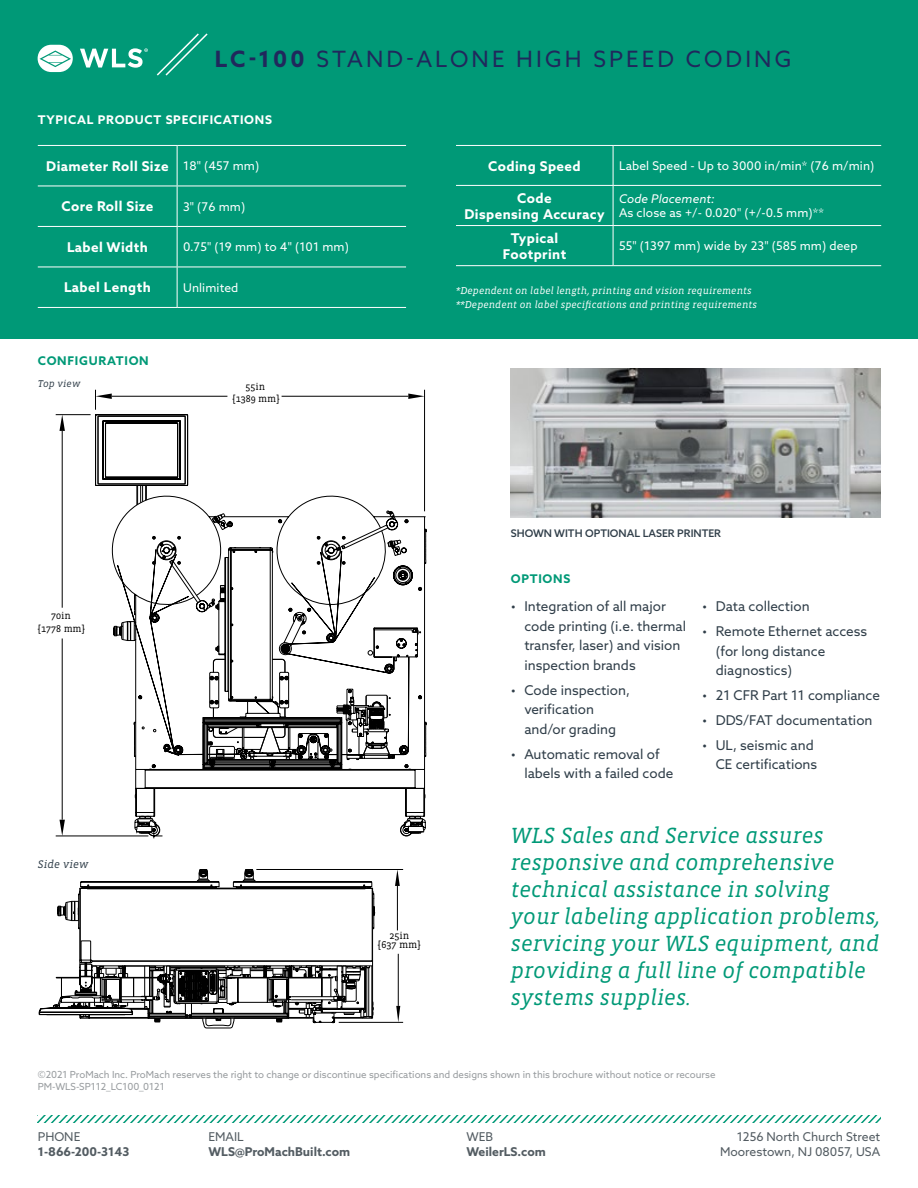
<style>
.page{position:relative;width:918px;height:1188px;background:#fff}
.page>*{position:absolute;margin:0;border:0;box-sizing:border-box;transform-origin:0 0}
.t1{font:italic 22.5px/27px "Vista Slab OTCE";color:#097}
.t2{font:22.5px "Azo Sans";letter-spacing:.14em;color:#20285c}
.t3{font:13.5px/19.5px "Azo Sans";color:#303e49}
.t4{font:700 13.5px/16.2px "Azo Sans";letter-spacing:.03em;color:#fff;text-align:center}
.t5{font:12.15px/14.5px "Azo Sans";color:#535c62;text-align:right}
.t6{font:700 12.15px "Azo Sans";color:#535c62}
.t7{font:12px "Azo Sans";letter-spacing:.01em;color:#fff}
.t8{font:700 12px "Azo Sans";letter-spacing:.06em;color:#fff}
.t9{font:700 12px "Azo Sans";letter-spacing:.06em;color:#097}
.t10{font:italic 12px "Azo Sans";letter-spacing:.01em;color:#fff}
.t11{font:italic 11.25px "Vista Slab OT";letter-spacing:.01em;color:#303e49}
.t12{font:500 10.5px "Azo Sans";color:#303e49}
.t13{font:italic 10.2px/13.5px "Vista Slab OT";letter-spacing:.01em;color:#fff}
.t14{font:10.2px/9.3px "Vista Slab OTCE";color:#000;text-align:center}
.t15{font:italic 10.2px "Vista Slab OT";letter-spacing:.01em;color:#303e49}
.t16{font:10.05px/11.4px "Vista Slab OTCE";color:#000;text-align:center}
.t17{font:9.75px/11.7px "Azo Sans";color:#989c9f}
.s1{font-weight:700}
.s2{font-weight:400;font-size:12px}
</style>
<div class="page">
<svg style="left:37px;top:1116px;width:843px;height:6px"></svg>
<div style="left:0;top:0;width:918px;height:338px;background:#097"></div>
<hr style="left:38px;top:145px;width:139px;height:1px;background:#fff">
<hr style="left:177px;top:145px;width:229px;height:1px;background:#fff">
<hr style="left:177px;top:146px;width:1px;height:40px;background:#fff">
<hr style="left:38px;top:186px;width:139px;height:1px;background:#fff">
<hr style="left:177px;top:186px;width:229px;height:1px;background:#fff">
<hr style="left:177px;top:186px;width:1px;height:40px;background:#fff">
<hr style="left:38px;top:226px;width:139px;height:1px;background:#fff">
<hr style="left:177px;top:226px;width:229px;height:1px;background:#fff">
<hr style="left:177px;top:227px;width:1px;height:40px;background:#fff">
<hr style="left:38px;top:267px;width:139px;height:1px;background:#fff">
<hr style="left:177px;top:267px;width:229px;height:1px;background:#fff">
<hr style="left:177px;top:267px;width:1px;height:40px;background:#fff">
<hr style="left:38px;top:307px;width:139px;height:1px;background:#fff">
<hr style="left:177px;top:307px;width:229px;height:1px;background:#fff">
<hr style="left:456px;top:145px;width:157px;height:1px;background:#fff">
<hr style="left:613px;top:145px;width:268px;height:1px;background:#fff">
<hr style="left:613px;top:146px;width:1px;height:39px;background:#fff">
<hr style="left:456px;top:185px;width:157px;height:1px;background:#fff">
<hr style="left:613px;top:185px;width:268px;height:1px;background:#fff">
<hr style="left:613px;top:186px;width:1px;height:39px;background:#fff">
<hr style="left:456px;top:225px;width:157px;height:1px;background:#fff">
<hr style="left:613px;top:225px;width:268px;height:1px;background:#fff">
<hr style="left:613px;top:226px;width:1px;height:39px;background:#fff">
<hr style="left:456px;top:265px;width:157px;height:1px;background:#fff">
<hr style="left:613px;top:265px;width:268px;height:1px;background:#fff">
<svg style="left:38px;top:45px;width:35px;height:27px"></svg>
<svg style="left:80px;top:48px;width:68px;height:20px"></svg>
<svg style="left:156px;top:33px;width:52px;height:43px"></svg>
<img style="left:511px;top:369px;width:369px;height:148px">
<svg style="left:95px;top:389px;width:330px;height:449px"></svg>
<hr style="left:424px;top:390px;width:1px;height:121px;background:#000">
<hr style="left:112px;top:396px;width:115px;height:1px;background:#000">
<hr style="left:282px;top:396px;width:126px;height:1px;background:#000">
<svg style="left:96px;top:394px;width:16px;height:5px"></svg>
<svg style="left:408px;top:394px;width:17px;height:5px"></svg>
<hr style="left:56px;top:836px;width:92px;height:1px;background:#000">
<hr style="left:62px;top:639px;width:1px;height:181px;background:#000">
<hr style="left:62px;top:431px;width:1px;height:177px;background:#000">
<svg style="left:60px;top:820px;width:5px;height:16px"></svg>
<svg style="left:60px;top:415px;width:5px;height:16px"></svg>
<svg style="left:39px;top:869px;width:335px;height:160px"></svg>
<hr style="left:398px;top:954px;width:1px;height:52px;background:#000">
<hr style="left:397px;top:886px;width:1px;height:44px;background:#000">
<svg style="left:396px;top:1006px;width:4px;height:16px"></svg>
<svg style="left:395px;top:870px;width:5px;height:16px"></svg>
<hr style="left:339px;top:1022px;width:64px;height:1px;background:#000">
<hr style="left:256px;top:869px;width:147px;height:1px;background:#000">
<h1 class="t2" style="left:215px;top:44px;width:578px"><span class="s1">LC-100</span> STAND-ALONE HIGH SPEED CODING</h1>
<p class="t8" style="left:38px;top:112px;width:236px">TYPICAL PRODUCT SPECIFICATIONS</p>
<p class="t4" style="left:46px;top:158px;width:215px">Diameter Roll Size <span class="s2">18" (457 mm)</span></p>
<p class="t4" style="left:61px;top:198px;width:93px">Core Roll Size</p>
<p class="t7" style="left:183px;top:199px;width:64px">3" (76 mm)</p>
<p class="t4" style="left:67px;top:239px;width:82px">Label Width</p>
<p class="t7" style="left:183px;top:239px;width:167px">0.75" (19 mm) to 4" (101 mm)</p>
<p class="t4" style="left:64px;top:279px;width:88px">Label Length</p>
<p class="t7" style="left:183px;top:280px;width:57px">Unlimited</p>
<p class="t9" style="left:38px;top:353px;width:112px">CONFIGURATION</p>
<p class="t15" style="left:38px;top:379px;width:44px">Top view</p>
<p class="t16" style="left:232px;top:381px;width:49px">55in<br>[1389 mm]</p>
<p class="t4" style="left:488px;top:157px;width:94px">Coding Speed</p>
<p class="t7" style="left:619px;top:158px;width:257px">Label Speed - Up to 3000 in/min* (76 m/min)</p>
<p class="t4" style="left:465px;top:189px;width:142px">Code<br>Dispensing Accuracy</p>
<p class="t10" style="left:619px;top:191px;width:97px">Code Placement:</p>
<p class="t7" style="left:619px;top:205px;width:206px">As close as +/- 0.020" (+/-0.5 mm)**</p>
<p class="t4" style="left:503px;top:230px;width:65px">Typical<br>Footprint</p>
<p class="t7" style="left:619px;top:238px;width:240px">55" (1397 mm) wide by 23" (585 mm) deep</p>
<p class="t13" style="left:456px;top:284px;width:303px">*Dependent on label length, printing and vision requirements **Dependent on label specifications and printing requirements</p>
<p class="t16" style="left:37px;top:609px;width:49px;line-height:12.8px">70in<br>[1778 mm]</p>
<p class="t11" style="left:38px;top:859px;width:52px">Side view</p>
<p class="t14" style="left:378px;top:931px;width:45px">25in<br>[637 mm]</p>
<p class="t12" style="left:511px;top:526px;width:212px">SHOWN WITH OPTIONAL LASER PRINTER</p>
<p class="t9" style="left:511px;top:571px;width:61px">OPTIONS</p>
<p class="t3" style="left:524px;top:597px;width:163px;text-indent:-14px">• Integration of all major code printing (i.e. thermal transfer, laser) and vision inspection brands</p>
<p class="t3" style="left:524px;top:680px;width:107px;text-indent:-14px">• Code inspection, verification and/or grading</p>
<p class="t3" style="left:524px;top:744px;width:151px;text-indent:-14px">• Automatic removal of labels with a failed code</p>
<p class="t3" style="left:702px;top:597px;width:109px">• Data collection</p>
<p class="t3" style="left:716px;top:621px;width:153px;text-indent:-14px">• Remote Ethernet access (for long distance diagnostics)</p>
<p class="t3" style="left:702px;top:685px;width:179px">• 21 CFR Part 11 compliance</p>
<p class="t3" style="left:702px;top:710px;width:172px">• DDS/FAT documentation</p>
<p class="t3" style="left:702px;top:735px;width:117px;text-align:right">• UL, seismic and<br>CE certifications</p>
<h1 class="t1" style="left:511px;top:822px;width:371px">WLS Sales and Service assures responsive and comprehensive technical assistance in solving your labeling application problems, servicing your WLS equipment, and providing a full line of compatible systems supplies.</h1>
<p class="t17" style="left:38px;top:1068px;width:679px">©2021 ProMach Inc. ProMach reserves the right to change or discontinue specifications and designs shown in this brochure without notice or recourse<br>PM-WLS-SP112_LC100_0121</p>
<p class="t5" style="left:38px;top:1129px;width:44px">PHONE</p>
<p class="t6" style="left:38px;top:1143px;width:93px">1-866-200-3143</p>
<p class="t5" style="left:209px;top:1129px;width:37px">EMAIL</p>
<p class="t6" style="left:209px;top:1143px;width:143px">WLS@ProMachBuilt.com</p>
<p class="t5" style="left:467px;top:1129px;width:28px">WEB</p>
<p class="t6" style="left:467px;top:1143px;width:81px">WeilerLS.com</p>
<p class="t5" style="left:720px;top:1129px;width:162px">1256 North Church Street<br>Moorestown, NJ 08057, USA</p>
</div>
